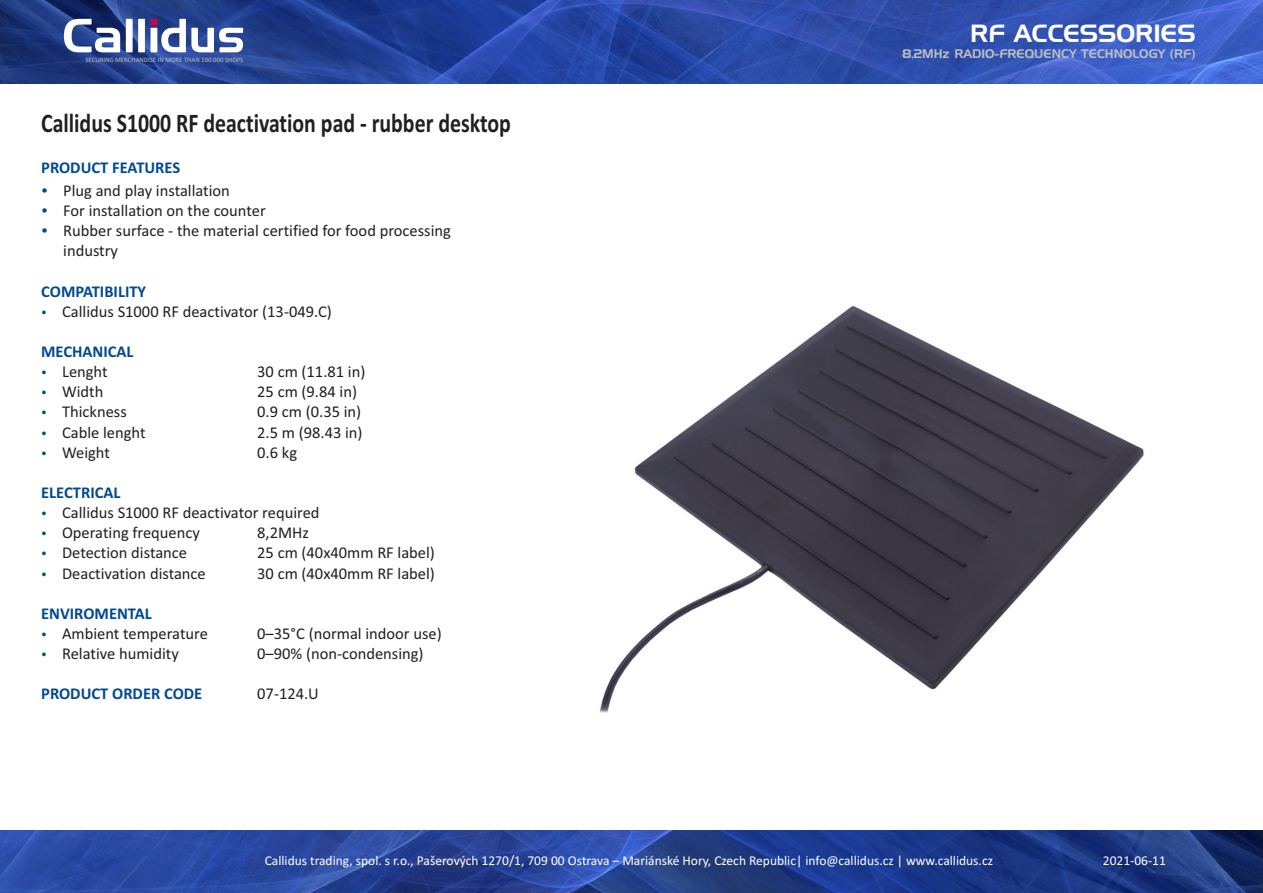
<style>
.page{position:relative;width:1263px;height:893px;background:#fff}
.page>*{position:absolute;margin:0;border:0;box-sizing:border-box;transform-origin:0 0}
.t1{font:700 27px "Calibri";color:#231f20;scale:.81 1}
.t2{font:24.3px "Handel Gothic CE";color:#fff}
.t3{font:16.5px/20.1px "Calibri";color:#231f20}
.t4{font:700 16.5px "Calibri";color:#004a8d}
.t5{font:13.5px "Calibri";color:#fff}
.t6{font:12.15px "Handel Gothic CE";color:#bcbdc0}
.t7{font:6.75px "Calibri";color:#bcbdc0}
</style>
<div class="page">
<img style="left:0;top:0;width:1263px;height:83px">
<img style="left:0;top:830px;width:1263px;height:63px">
<svg style="left:151px;top:19px;width:92px;height:33px"></svg>
<svg style="left:64px;top:19px;width:56px;height:33px"></svg>
<svg style="left:126px;top:19px;width:19px;height:33px"></svg>
<img style="left:599px;top:305px;width:545px;height:408px">
<p class="t7" style="left:85px;top:57px;width:159px">SECURING MERCHANDISE IN MORE THAN 100.000 SHOPS</p>
<h1 class="t1" style="left:41px;top:112px;width:581px">Callidus S1000 RF deactivation pad - rubber desktop</h1>
<p class="t4" style="left:41px;top:160px;width:141px">PRODUCT FEATURES</p>
<p class="t3" style="left:63px;top:182px;width:389px">Plug and play installation<br>For installation on the counter<br>Rubber surface - the material certified for food processing industry</p>
<p class="t4" style="left:41px;top:284px;width:106px">COMPATIBILITY</p>
<p class="t3" style="left:62px;top:303px;width:271px">Callidus S1000 RF deactivator (13-049.C)</p>
<p class="t4" style="left:41px;top:345px;width:94px">MECHANICAL</p>
<p class="t3" style="left:62px;top:363px;width:47px">Lenght</p>
<p class="t3" style="left:257px;top:363px;width:110px">30 cm (11.81 in)</p>
<p class="t3" style="left:62px;top:383px;width:43px">Width</p>
<p class="t3" style="left:257px;top:383px;width:101px">25 cm (9.84 in)</p>
<p class="t3" style="left:62px;top:403px;width:66px">Thickness</p>
<p class="t3" style="left:257px;top:403px;width:105px">0.9 cm (0.35 in)</p>
<p class="t3" style="left:62px;top:423px;width:85px">Cable lenght</p>
<p class="t3" style="left:257px;top:423px;width:107px">2.5 m (98.43 in)</p>
<p class="t3" style="left:62px;top:443px;width:49px">Weight</p>
<p class="t3" style="left:257px;top:443px;width:41px">0.6 kg</p>
<p class="t4" style="left:41px;top:486px;width:81px">ELECTRICAL</p>
<p class="t3" style="left:62px;top:504px;width:259px">Callidus S1000 RF deactivator required<br>Operating frequency</p>
<p class="t3" style="left:257px;top:524px;width:53px">8,2MHz</p>
<p class="t3" style="left:62px;top:544px;width:127px">Detection distance</p>
<p class="t3" style="left:257px;top:544px;width:179px">25 cm (40x40mm RF label)</p>
<p class="t3" style="left:62px;top:564px;width:145px">Deactivation distance</p>
<p class="t3" style="left:257px;top:564px;width:179px">30 cm (40x40mm RF label)</p>
<p class="t4" style="left:41px;top:606px;width:112px">ENVIROMENTAL</p>
<p class="t3" style="left:62px;top:625px;width:147px">Ambient temperature</p>
<p class="t3" style="left:257px;top:625px;width:186px">0–35°C (normal indoor use)</p>
<p class="t3" style="left:62px;top:645px;width:118px">Relative humidity</p>
<p class="t3" style="left:257px;top:645px;width:168px">0–90% (non-condensing)</p>
<p class="t4" style="left:41px;top:687px;width:163px">PRODUCT ORDER CODE</p>
<p class="t3" style="left:257px;top:685px;width:63px">07-124.U</p>
<h2 class="t2" style="left:970px;top:24px;width:227px">RF ACCESSORIES</h2>
<p class="t6" style="left:902px;top:49px;width:294px">8,2MHz RADIO-FREQUENCY TECHNOLOGY (RF)</p>
<p class="t5" style="left:265px;top:855px;width:730px">Callidus trading, spol. s r.o., Pašerových 1270/1, 709 00 Ostrava – Mariánské Hory, Czech Republic| info@callidus.cz | www.callidus.cz</p>
<p class="t5" style="left:1103px;top:855px;width:65px">2021-06-11</p>
</div>
